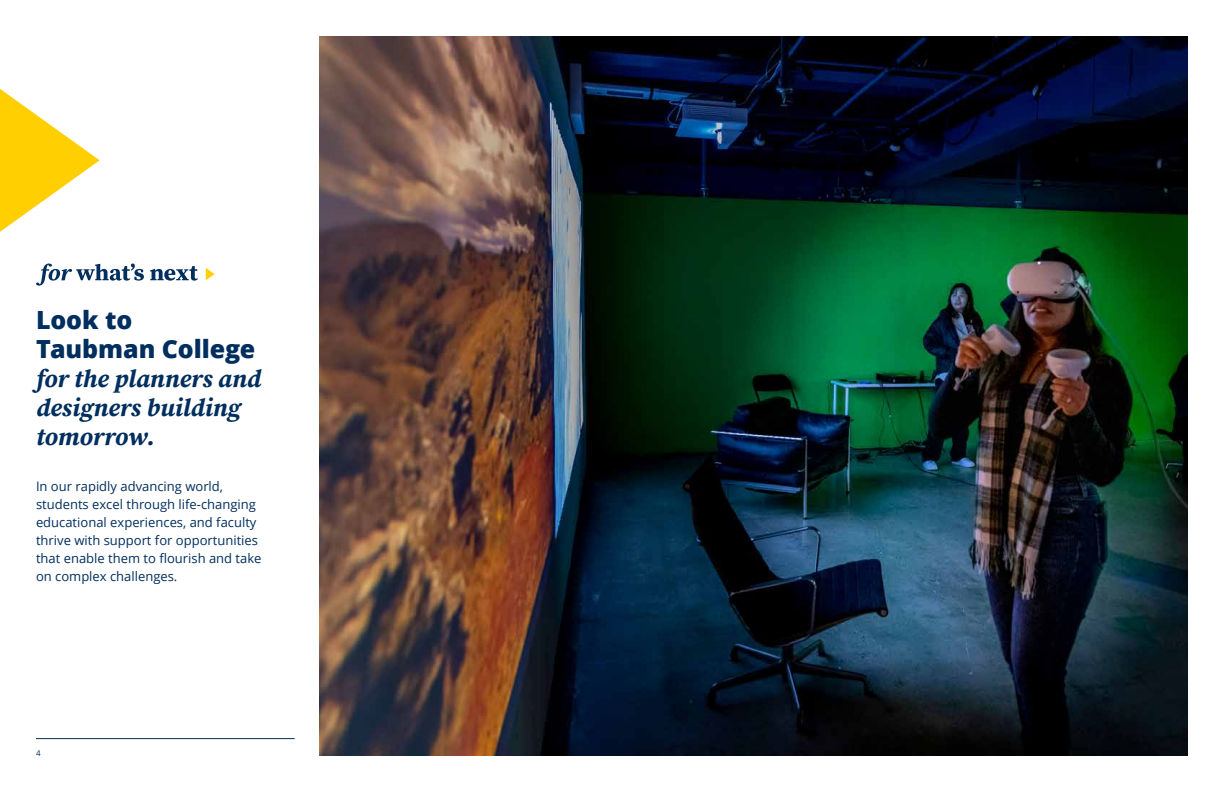
<style>
.page{position:relative;width:1224px;height:792px;background:#fff}
.page>*{position:absolute;margin:0;border:0;box-sizing:border-box;transform-origin:0 0}
.t1{font:italic 25px/29px "Source Serif Variable";color:#002e5e}
.t2{font:800 25px/29px "Open Sans";letter-spacing:-.005em;color:#002e5e}
.t3{font:13px/18px "Open Sans";color:#002e5e}
.t4{font:8px "Open Sans";color:#002e5e}
</style>
<div class="page">
<hr style="left:36px;top:738px;width:259px;height:1px;background:#002e5e">
<svg style="left:36px;top:264px;width:108px;height:22px"></svg>
<svg style="left:150px;top:266px;width:48px;height:15px"></svg>
<svg style="left:206px;top:268px;width:8px;height:12px"></svg>
<svg style="left:0;top:89px;width:100px;height:143px"></svg>
<img style="left:320px;top:36px;width:868px;height:720px">
<h1 class="t2" style="left:36px;top:305px;width:221px">Look to<br>Taubman College</h1>
<h1 class="t1" style="left:36px;top:365px;width:227px">for the planners and designers building tomorrow.</h1>
<p class="t3" style="left:36px;top:477px;width:227px">In our rapidly advancing world, students excel through life-changing educational experiences, and faculty thrive with support for opportunities that enable them to flourish and take on complex challenges.</p>
<p class="t4" style="left:36px;top:748px;width:6px">4</p>
</div>
